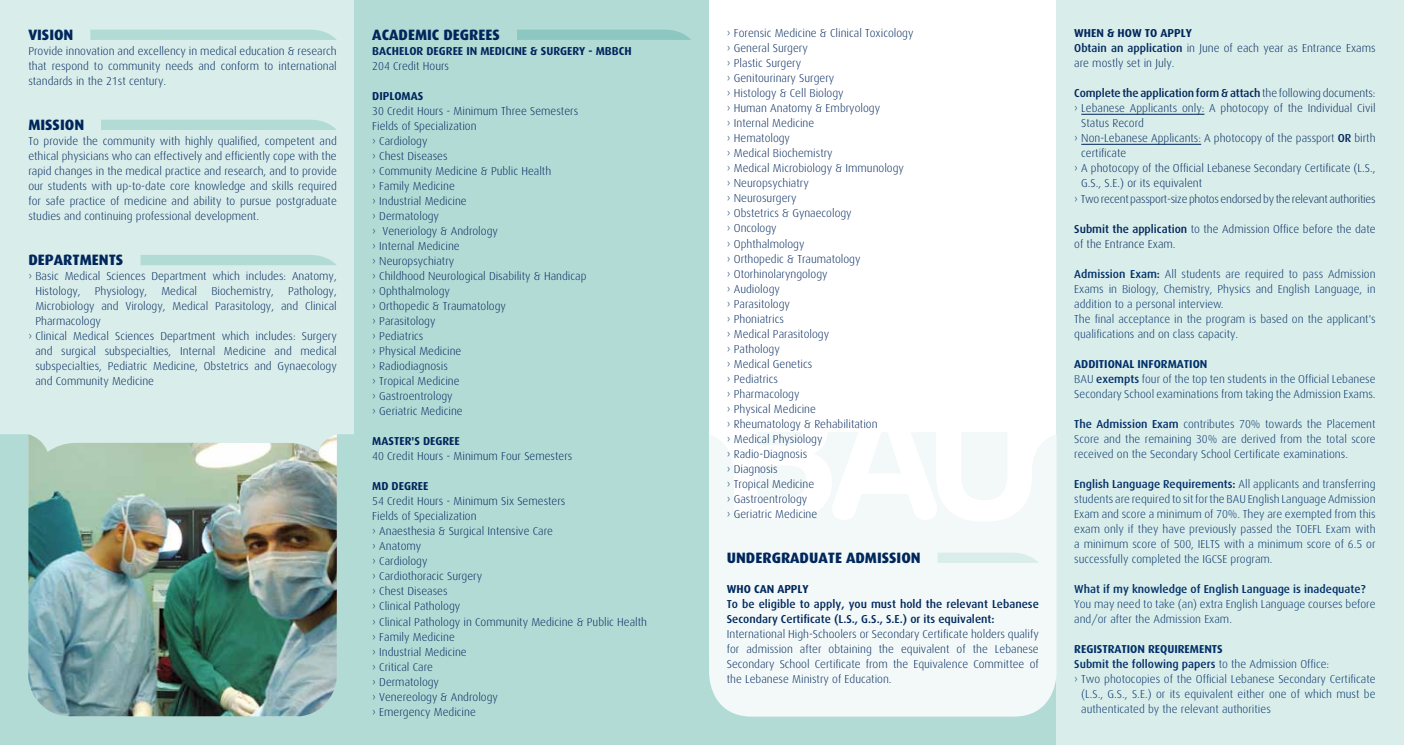
<style>
.page{position:relative;width:1404px;height:745px;background:#fff}
.page>*{position:absolute;margin:0;border:0;box-sizing:border-box;transform-origin:0 0}
.t1{font:800 15px "Dax";color:#00265c}
.t2{font:300 11.5px/15px "Dax";color:#00265c}
.t3{font:300 11.5px/15px "Dax";color:#002f69}
.t4{font:500 11.5px/15px "Dax";color:#00265c}
.t5{font:500 11.5px "Dax";color:#002f69}
.t6{font:700 11.5px "Dax";color:#00265c}
.t7{font:300 11.5px "Dax";letter-spacing:-.025em;color:#00265c}
.t8{font:700 11.5px "Dax";color:#002f69}
.s1{font-weight:700}
.s2{font-weight:500}
.s3{font-weight:300}
</style>
<div class="page">
<div style="left:709px;top:656px;width:347px;height:88px;background:#b3dbd6"></div>
<div style="left:1056px;top:0;width:347px;height:744px;background:#d9edea"></div>
<svg style="left:709px;top:432px;width:347px;height:284px;fill:#f2f9f8"></svg>
<div style="left:0;top:0;width:354px;height:744px;background:#d9edea"></div>
<div style="left:0;top:434px;width:354px;height:310px;background:#b3dbd6"></div>
<div style="left:354px;top:0;width:355px;height:744px;background:#b3dbd6"></div>
<hr style="left:1081px;top:114px;width:123px;height:1px;background:#00265c">
<hr style="left:1081px;top:144px;width:119px;height:1px;background:#00265c">
<div style="left:517px;top:30px;width:174px;height:10px;background:#8cc8c1"></div>
<div style="left:90px;top:30px;width:247px;height:10px;background:#b3dbd6"></div>
<div style="left:101px;top:120px;width:236px;height:10px;background:#b3dbd6"></div>
<div style="left:140px;top:255px;width:196px;height:10px;background:#b3dbd6"></div>
<img style="left:28px;top:434px;width:309px;height:281px">
<svg style="left:937px;top:552px;width:101px;height:10px"></svg>
<h1 class="t1" style="left:28px;top:26px;width:47px">VISION</h1>
<p class="t2" style="left:28px;top:43px;width:310px;text-align:justify">Provide innovation and excellency in medical education &amp; research that respond to community needs and conform to international standards in the 21st century.</p>
<h1 class="t1" style="left:28px;top:116px;width:57px">MISSION</h1>
<p class="t2" style="left:28px;top:133px;width:310px;text-align:justify">To provide the community with highly qualified, competent and ethical physicians who can effectively and efficiently cope with the rapid changes in the medical practice and research, and to provide our students with up-to-date core knowledge and skills required for safe practice of medicine and ability to pursue postgraduate studies and continuing professional development.</p>
<h1 class="t1" style="left:28px;top:251px;width:96px">DEPARTMENTS</h1>
<p class="t2" style="left:28px;top:268px;width:310px">› Basic Medical Sciences Department which includes: Anatomy,</p>
<p class="t2" style="left:35px;top:283px;width:303px">Histology, Physiology, Medical Biochemistry, Pathology,</p>
<p class="t2" style="left:35px;top:298px;width:303px">Microbiology and Virology, Medical Parasitology, and Clinical</p>
<p class="t2" style="left:35px;top:313px;width:67px">Pharmacology</p>
<p class="t2" style="left:28px;top:328px;width:310px">› Clinical Medical Sciences Department which includes: Surgery</p>
<p class="t2" style="left:35px;top:343px;width:303px">and surgical subspecialties, Internal Medicine and medical</p>
<p class="t2" style="left:35px;top:358px;width:303px">subspecialties, Pediatric Medicine, Obstetrics and Gynaecology</p>
<p class="t2" style="left:35px;top:373px;width:120px">and Community Medicine</p>
<h1 class="t1" style="left:372px;top:26px;width:129px">ACADEMIC DEGREES</h1>
<p class="t6" style="left:372px;top:44px;width:261px">BACHELOR DEGREE IN MEDICINE &amp; SURGERY - MBBCH</p>
<p class="t2" style="left:372px;top:59px;width:78px">204 Credit Hours</p>
<p class="t6" style="left:372px;top:89px;width:53px">DIPLOMAS</p>
<p class="t2" style="left:372px;top:104px;width:216px">30 Credit Hours - Minimum Three Semesters<br>Fields of Specialization<br>› Cardiology<br>› Chest Diseases<br>› Community Medicine &amp; Public Health<br>› Family Medicine<br>› Industrial Medicine<br>› Dermatology<br>› Veneriology &amp; Andrology<br>› Internal Medicine<br>› Neuropsychiatry<br>› Childhood Neurological Disability &amp; Handicap › Ophthalmology<br>› Orthopedic &amp; Traumatology<br>› Parasitology<br>› Pediatrics<br>› Physical Medicine<br>› Radiodiagnosis<br>› Tropical Medicine<br>› Gastroentrology<br>› Geriatric Medicine</p>
<p class="t6" style="left:372px;top:434px;width:89px">MASTER'S DEGREE</p>
<p class="t2" style="left:372px;top:448px;width:202px">40 Credit Hours - Minimum Four Semesters</p>
<p class="t6" style="left:372px;top:479px;width:58px">MD DEGREE</p>
<p class="t2" style="left:372px;top:493px;width:276px">54 Credit Hours - Minimum Six Semesters<br>Fields of Specialization<br>› Anaesthesia &amp; Surgical Intensive Care<br>› Anatomy<br>› Cardiology<br>› Cardiothoracic Surgery<br>› Chest Diseases<br>› Clinical Pathology<br>› Clinical Pathology in Community Medicine &amp; Public Health › Family Medicine<br>› Industrial Medicine<br>› Critical Care<br>› Dermatology<br>› Venereology &amp; Andrology<br>› Emergency Medicine</p>
<p class="t2" style="left:726px;top:26px;width:188px">› Forensic Medicine &amp; Clinical Toxicology › General Surgery<br>› Plastic Surgery<br>› Genitourinary Surgery<br>› Histology &amp; Cell Biology<br>› Human Anatomy &amp; Embryology<br>› Internal Medicine<br>› Hematology<br>› Medical Biochemistry<br>› Medical Microbiology &amp; Immunology<br>› Neuropsychiatry<br>› Neurosurgery<br>› Obstetrics &amp; Gynaecology<br>› Oncology<br>› Ophthalmology<br>› Orthopedic &amp; Traumatology<br>› Otorhinolaryngology<br>› Audiology<br>› Parasitology<br>› Phoniatrics<br>› Medical Parasitology<br>› Pathology<br>› Medical Genetics<br>› Pediatrics<br>› Pharmacology<br>› Physical Medicine<br>› Rheumatology &amp; Rehabilitation<br>› Medical Physiology<br>› Radio-Diagnosis<br>› Diagnosis<br>› Tropical Medicine<br>› Gastroentrology<br>› Geriatric Medicine</p>
<h1 class="t1" style="left:726px;top:549px;width:195px">UNDERGRADUATE ADMISSION</h1>
<p class="t6" style="left:726px;top:582px;width:83px">WHO CAN APPLY</p>
<p class="t4" style="left:726px;top:596px;width:313px">To be eligible to apply, you must hold the relevant Lebanese<br>Secondary Certificate (L.S., G.S., S.E.) or its equivalent:</p>
<p class="t2" style="left:726px;top:626px;width:313px;text-align:justify">International High-Schoolers or Secondary Certificate holders qualify for admission after obtaining the equivalent of the Lebanese Secondary School Certificate from the Equivalence Committee of the Lebanese Ministry of Education.</p>
<p class="t2" style="left:1074px;top:26px;width:303px"><span class="s1">WHEN &amp; HOW TO APPLY<br></span><span class="s2">Obtain an application</span> in June of each year as Entrance Exams are mostly set in July.</p>
<p class="t4" style="left:1074px;top:86px;width:303px">Complete the application form &amp; attach <span class="s3">the following documents:</span></p>
<p class="t2" style="left:1074px;top:101px;width:303px">› Lebanese Applicants only: A photocopy of the Individual Civil</p>
<p class="t2" style="left:1081px;top:116px;width:64px">Status Record</p>
<p class="t2" style="left:1074px;top:131px;width:303px">› Non-Lebanese Applicants: A photocopy of the passport <span class="s2">OR</span> birth</p>
<p class="t2" style="left:1081px;top:146px;width:47px">certificate</p>
<p class="t2" style="left:1074px;top:161px;width:303px">› A photocopy of the Official Lebanese Secondary Certificate (L.S.,</p>
<p class="t2" style="left:1081px;top:176px;width:122px">G.S., S.E.) or its equivalent</p>
<p class="t7" style="left:1074px;top:192px;width:303px">› Two recent passport-size photos endorsed by the relevant authorities</p>
<p class="t2" style="left:1074px;top:221px;width:303px"><span class="s2">Submit the application</span> to the Admission Office before the date of the Entrance Exam.</p>
<p class="t3" style="left:1074px;top:266px;width:303px"><span class="s2">Admission Exam:</span> All students are required to pass Admission Exams in Biology, Chemistry, Physics and English Language, in addition to a personal interview.<br>The final acceptance in the program is based on the applicant's qualifications and on class capacity.</p>
<p class="t3" style="left:1074px;top:356px;width:303px"><span class="s1">ADDITIONAL INFORMATION<br></span>BAU <span class="s2">exempts</span> four of the top ten students in the Official Lebanese<br>Secondary School examinations from taking the Admission Exams.</p>
<p class="t3" style="left:1074px;top:416px;width:303px;text-align:justify"><span class="s2">The Admission Exam</span> contributes 70% towards the Placement Score and the remaining 30% are derived from the total score received on the Secondary School Certificate examinations.</p>
<p class="t3" style="left:1074px;top:476px;width:303px;text-align:justify"><span class="s2">English Language Requirements:</span> All applicants and transferring students are required to sit for the BAU English Language Admission Exam and score a minimum of 70%. They are exempted from this exam only if they have previously passed the TOEFL Exam with a minimum score of 500, IELTS with a minimum score of 6.5 or successfully completed the IGCSE program.</p>
<p class="t5" style="left:1074px;top:582px;width:293px">What if my knowledge of English Language is inadequate?</p>
<p class="t3" style="left:1074px;top:596px;width:303px">You may need to take (an) extra English Language courses before and/or after the Admission Exam.</p>
<p class="t8" style="left:1074px;top:642px;width:150px">REGISTRATION REQUIREMENTS</p>
<p class="t5" style="left:1074px;top:657px;width:256px">Submit the following papers <span class="s3">to the Admission Office:</span></p>
<p class="t3" style="left:1074px;top:671px;width:303px">› Two photocopies of the Official Lebanese Secondary Certificate</p>
<p class="t3" style="left:1081px;top:686px;width:296px">(L.S., G.S., S.E.) or its equivalent either one of which must be</p>
<p class="t3" style="left:1081px;top:701px;width:191px">authenticated by the relevant authorities</p>
</div>
